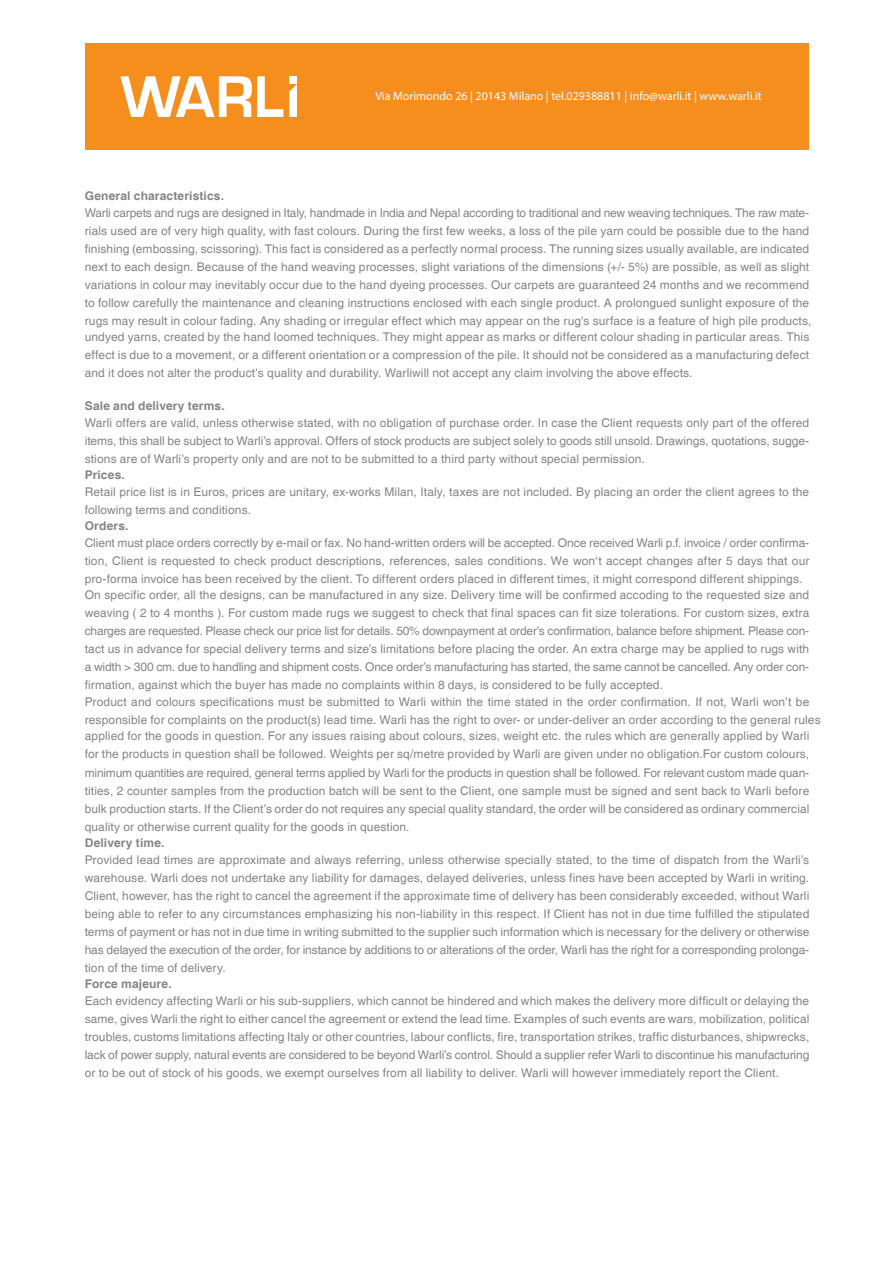
<style>
.page{position:relative;width:893px;height:1263px;background:#fff}
.page>*{position:absolute;margin:0;border:0;box-sizing:border-box;transform-origin:0 0}
.t1{font:12px/18px "Helvetica";letter-spacing:.01em;color:#858587;text-align:justify}
.t2{font:700 12px "Helvetica";letter-spacing:.015em;color:#858587}
.t3{font:12px "Myriad Pro";color:#fff}
</style>
<div class="page">
<div style="left:85px;top:44px;width:723px;height:106px;background:#f68e1e"></div>
<div style="left:289px;top:76px;width:8px;height:8px;background:#fff"></div>
<svg style="left:289px;top:84px;width:8px;height:33px"></svg>
<svg style="left:120px;top:76px;width:163px;height:41px"></svg>
<p class="t3" style="left:375px;top:88px;width:388px">Via Morimondo 26 | 20143 Milano | tel.029388811 | info@warli.it | www.warli.it</p>
<p class="t2" style="left:85px;top:189px;width:141px">General characteristics.</p>
<p class="t1" style="left:85px;top:204px;width:728px;text-align:left">Warli carpets and rugs are designed in Italy, handmade in India and Nepal according to traditional and new weaving techniques. The raw mate&shy;rials used are of very high quality, with fast colours. During the first few weeks, a loss of the pile yarn could be possible due to the hand finishing (embossing, scissoring). This fact is considered as a perfectly normal process. The running sizes usually available, are indicated next to each design. Because of the hand weaving processes, slight variations of the dimensions (+/- 5%) are possible, as well as slight variations in colour may inevitably occur due to the hand dyeing processes. Our carpets are guaranteed 24 months and we recommend to follow carefully the maintenance and cleaning instructions enclosed with each single product. A prolongued sunlight exposure of the rugs may result in colour fading. Any shading or irregular effect which may appear on the rug's surface is a feature of high pile products,</p>
<p class="t1" style="left:85px;top:329px;width:726px">undyed yarns, created by the hand loomed techniques. They might appear as marks or different colour shading in particular areas. This effect is due to a movement, or a different orientation or a compression of the pile. It should not be considered as a manufacturing defect and it does not alter the product's quality and durability. Warliwill not accept any claim involving the above effects.</p>
<p class="t2" style="left:85px;top:399px;width:141px">Sale and delivery terms.</p>
<p class="t1" style="left:85px;top:414px;width:726px">Warli offers are valid, unless otherwise stated, with no obligation of purchase order. In case the Client requests only part of the offered items, this shall be subject to Warli’s approval. Offers of stock products are subject solely to goods still unsold. Drawings, quotations, sugge&shy;stions are of Warli’s property only and are not to be submitted to a third party without special permission.</p>
<p class="t2" style="left:85px;top:468px;width:42px">Prices.</p>
<p class="t1" style="left:85px;top:483px;width:726px">Retail price list is in Euros, prices are unitary, ex-works Milan, Italy, taxes are not included. By placing an order the client agrees to the following terms and conditions.</p>
<p class="t2" style="left:85px;top:519px;width:45px">Orders.</p>
<p class="t1" style="left:85px;top:534px;width:726px">Client must place orders correctly by e-mail or fax. No hand-written orders will be accepted. Once received Warli p.f. invoice / order confirma&shy;tion, Client is requested to check product descriptions, references, sales conditions. We won‘t accept changes after 5 days that our pro-forma invoice has been received by the client. To different orders placed in different times, it might correspond different shippings.</p>
<p class="t1" style="left:85px;top:587px;width:726px">On specific order, all the designs, can be manufactured in any size. Delivery time will be confirmed accoding to the requested size and weaving ( 2 to 4 months ). For custom made rugs we suggest to check that final spaces can fit size tolerations. For custom sizes, extra charges are requested. Please check our price list for details. 50% downpayment at order’s confirmation, balance before shipment. Please con&shy;tact us in advance for special delivery terms and size’s limitations before placing the order. An extra charge may be applied to rugs with a width &gt; 300 cm. due to handling and shipment costs. Once order’s manufacturing has started, the same cannot be cancelled. Any order con&shy;firmation, against which the buyer has made no complaints within 8 days, is considered to be fully accepted.</p>
<p class="t1" style="left:85px;top:693px;width:737px">Product and colours specifications must be submitted to Warli within the time stated in the order confirmation. If not, Warli won’t be responsible for complaints on the product(s) lead time. Warli has the right to over- or under-deliver an order according to the general rules</p>
<p class="t1" style="left:85px;top:728px;width:726px">applied for the goods in question. For any issues raising about colours, sizes, weight etc. the rules which are generally applied by Warli for the products in question shall be followed. Weights per sq/metre provided by Warli are given under no obligation.For custom colours, minimum quantities are required, general terms applied by Warli for the products in question shall be followed. For relevant custom made quan&shy;tities, 2 counter samples from the production batch will be sent to the Client, one sample must be signed and sent back to Warli before bulk production starts. If the Client’s order do not requires any special quality standard, the order will be considered as ordinary commercial quality or otherwise current quality for the goods in question.</p>
<p class="t2" style="left:85px;top:835px;width:81px">Delivery time.</p>
<p class="t1" style="left:85px;top:851px;width:726px">Provided lead times are approximate and always referring, unless otherwise specially stated, to the time of dispatch from the Warli’s warehouse. Warli does not undertake any liability for damages, delayed deliveries, unless fines have been accepted by Warli in writing.<br>Client, however, has the right to cancel the agreement if the approximate time of delivery has been considerably exceeded, without Warli being able to refer to any circumstances emphasizing his non-liability in this respect. If Client has not in due time fulfilled the stipulated terms of payment or has not in due time in writing submitted to the supplier such information which is necessary for the delivery or otherwise has delayed the execution of the order, for instance by additions to or alterations of the order, Warli has the right for a corresponding prolonga&shy;tion of the time of delivery.</p>
<p class="t2" style="left:85px;top:976px;width:88px">Force majeure.</p>
<p class="t1" style="left:85px;top:992px;width:726px">Each evidency affecting Warli or his sub-suppliers, which cannot be hindered and which makes the delivery more difficult or delaying the same, gives Warli the right to either cancel the agreement or extend the lead time. Examples of such events are wars, mobilization, political troubles, customs limitations affecting Italy or other countries, labour conflicts, fire, transportation strikes, traffic disturbances, shipwrecks, lack of power supply, natural events are considered to be beyond Warli’s control. Should a supplier refer Warli to discontinue his manufacturing or to be out of stock of his goods, we exempt ourselves from all liability to deliver. Warli will however immediately report the Client.</p>
</div>
